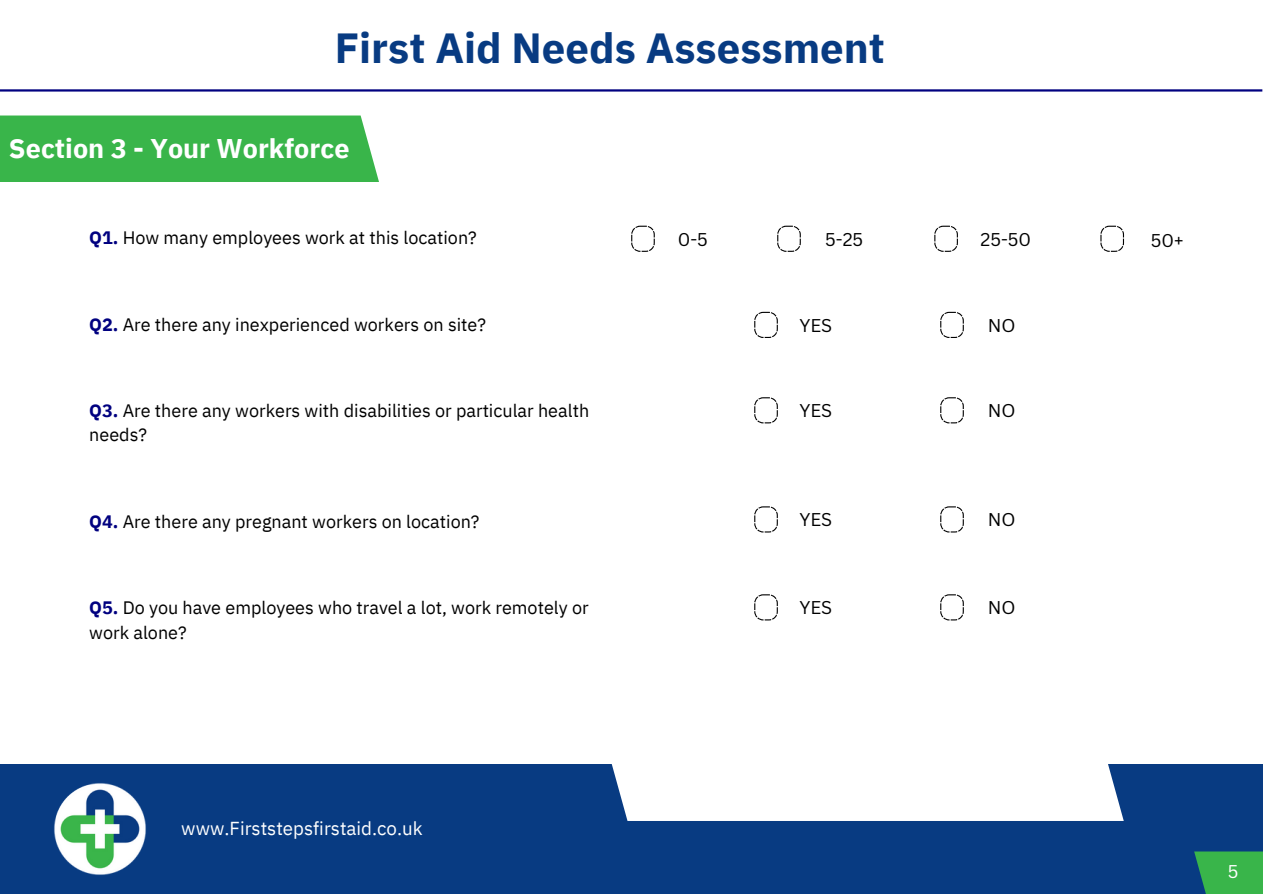
<style>
.page{position:relative;width:1263px;height:894px;background:#fff}
.page>*{position:absolute;margin:0;border:0;box-sizing:border-box;transform-origin:0 0}
.t1{font:700 42px "IBM Plex Sans";color:#083b82}
.t2{font:700 27px "IBM Plex Sans";color:#fff}
.t3{font:18.75px "IBM Plex Sans";color:#fff}
.t4{font:18px/24.8px "IBM Plex Sans";color:#000}
.t5{font:18px "Canva Sans";color:#000}
.t6{font:18px "Canva Sans";color:#fff}
.s1{font-weight:700;color:#000080}
</style>
<div class="page">
<hr style="left:0;top:89px;width:1262px;height:2px;background:#000080">
<div style="left:0;top:764px;width:1262px;height:129px;background:#083b82"></div>
<div style="left:0;top:115px;width:379px;height:67px;background:#39b54a"></div>
<div style="left:1194px;top:851px;width:69px;height:42px;background:#39b54a"></div>
<div style="left:611px;top:764px;width:513px;height:56px;background:#fff"></div>
<svg style="left:934px;top:225px;width:24px;height:27px"></svg>
<svg style="left:1100px;top:225px;width:24px;height:27px"></svg>
<svg style="left:631px;top:225px;width:24px;height:27px"></svg>
<svg style="left:777px;top:225px;width:24px;height:27px"></svg>
<svg style="left:754px;top:312px;width:24px;height:26px"></svg>
<svg style="left:940px;top:312px;width:24px;height:26px"></svg>
<svg style="left:754px;top:397px;width:24px;height:26px"></svg>
<svg style="left:940px;top:397px;width:24px;height:26px"></svg>
<svg style="left:754px;top:506px;width:24px;height:26px"></svg>
<svg style="left:940px;top:506px;width:24px;height:26px"></svg>
<svg style="left:754px;top:594px;width:24px;height:26px"></svg>
<svg style="left:940px;top:594px;width:24px;height:26px"></svg>
<img style="left:54px;top:783px;width:92px;height:92px">
<p class="t1" style="left:335px;top:20px;width:552px">First Aid Needs Assessment</p>
<p class="t2" style="left:9px;top:131px;width:342px">Section 3 - Your Workforce</p>
<p class="t4" style="left:89px;top:225px;width:389px"><span class="s1">Q1.</span> How many employees work at this location?</p>
<p class="t4" style="left:89px;top:311px;width:398px"><span class="s1">Q2.</span> Are there any inexperienced workers on site?</p>
<p class="t5" style="left:678px;top:226px;width:32px">0-5</p>
<p class="t5" style="left:825px;top:226px;width:39px">5-25</p>
<p class="t5" style="left:980px;top:226px;width:52px">25-50</p>
<p class="t5" style="left:1151px;top:227px;width:34px">50+</p>
<p class="t5" style="left:799px;top:312px;width:34px">YES</p>
<p class="t5" style="left:988px;top:312px;width:29px">NO</p>
<p class="t4" style="left:89px;top:397px;width:501px"><span class="s1">Q3.</span> Are there any workers with disabilities or particular health needs?</p>
<p class="t5" style="left:799px;top:398px;width:34px">YES</p>
<p class="t5" style="left:988px;top:398px;width:29px">NO</p>
<p class="t4" style="left:89px;top:508px;width:392px"><span class="s1">Q4.</span> Are there any pregnant workers on location?</p>
<p class="t5" style="left:799px;top:507px;width:34px">YES</p>
<p class="t5" style="left:988px;top:507px;width:29px">NO</p>
<p class="t4" style="left:89px;top:594px;width:501px"><span class="s1">Q5.</span> Do you have employees who travel a lot, work remotely or work alone?</p>
<p class="t5" style="left:799px;top:594px;width:34px">YES</p>
<p class="t5" style="left:988px;top:594px;width:29px">NO</p>
<p class="t3" style="left:181px;top:815px;width:243px">www.Firststepsfirstaid.co.uk</p>
<p class="t6" style="left:1228px;top:858px;width:12px">5</p>
</div>
